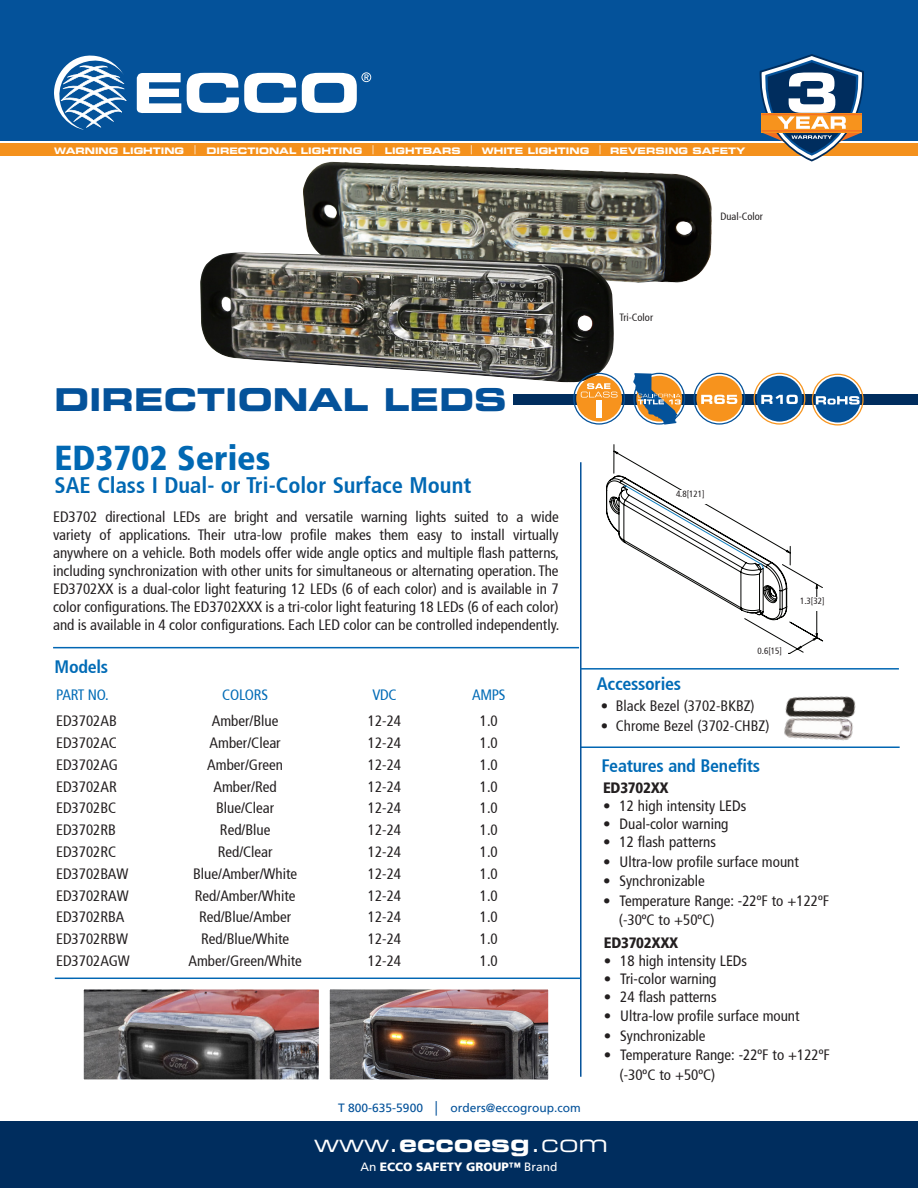
<style>
.page{position:relative;width:918px;height:1188px;background:#fff}
.page>*{position:absolute;margin:0;border:0;box-sizing:border-box;transform-origin:0 0}
.t1{font:900 condensed 34.5px "Frutiger 77";color:#0168b3}
.t2{font:31.5px "Eurostile LT Std Bold Ex 2";color:#04529a}
.t3{font:24px "Eurostile LT Std Ex 2";color:#fff}
.t4{font:700 condensed 22.5px "Frutiger 67";color:#0168b3}
.t5{font:700 condensed 18px "Frutiger 67";letter-spacing:-.015em;color:#006bb6}
.t6{font:condensed 15px/18px "Frutiger 57";color:#231f20}
.t7{font:condensed 15px "Frutiger LT";color:#231f20}
.t8{font:condensed 15px "Frutiger 57";letter-spacing:-.015em;color:#006bb6}
.t9{font:900 condensed 15px "Frutiger 77";letter-spacing:-.015em;color:#231f20}
.t10{font:12px "Frutiger LT";color:#04529a}
.t11{font:900 12px "Frutiger LT";color:#fff}
.Body_text{font:condensed 10.5px "Frutiger 57";color:#231f20}
.t12{font:9px "Eurostile LT Std Bold Ex 2";color:#fff}
.t13{font:condensed 9px "Frutiger 57";color:#231f20}
.t14{font:7.35px "Century Gothic";color:#040503}
.s1{font-family:"Arial"}
.s2{font-family:"Frutiger 57"}
.s3{font-family:"Frutiger LT"}
.s4{font-family:"Eurostile LT Std Bold Ex 2"}
.s5{font-weight:400}
</style>
<div class="page">
<div style="left:513px;top:394px;width:405px;height:11px;background:#002d5e"></div>
<div style="left:0;top:144px;width:918px;height:12px;background:#f4911d"></div>
<div style="left:0;top:0;width:918px;height:140px;background:#04529a"></div>
<svg style="left:137px;top:73px;width:44px;height:41px"></svg>
<svg style="left:187px;top:73px;width:109px;height:40px"></svg>
<svg style="left:54px;top:56px;width:72px;height:74px"></svg>
<svg style="left:302px;top:72px;width:69px;height:41px"></svg>
<div style="left:0;top:1121px;width:918px;height:67px;background:#002d5e"></div>
<hr style="left:53px;top:647px;width:526px;height:1px;background:#0166b3">
<hr style="left:581px;top:747px;width:319px;height:1px;background:#0166b3">
<hr style="left:580px;top:462px;width:2px;height:615px;background:#04529a">
<img style="left:303px;top:162px;width:409px;height:121px">
<hr style="left:55px;top:978px;width:526px;height:1px;background:#0166b3">
<img style="left:84px;top:990px;width:464px;height:89px">
<img style="left:200px;top:252px;width:414px;height:130px">
<svg style="left:760px;top:54px;width:104px;height:108px"></svg>
<hr style="left:580px;top:668px;width:319px;height:2px;background:#0166b3">
<img style="left:767px;top:696px;width:123px;height:51px">
<svg style="left:633px;top:373px;width:52px;height:52px"></svg>
<svg style="left:693px;top:373px;width:52px;height:52px"></svg>
<svg style="left:754px;top:373px;width:51px;height:52px"></svg>
<svg style="left:573px;top:373px;width:52px;height:52px"></svg>
<div style="left:597px;top:400px;width:5px;height:17px;background:#fff"></div>
<svg style="left:812px;top:374px;width:52px;height:52px"></svg>
<svg style="left:606px;top:451px;width:218px;height:203px"></svg>
<div style="left:676px;top:491px;width:41px;height:13px;background:#fff"></div>
<div style="left:758px;top:648px;width:30px;height:13px;background:#fff"></div>
<div style="left:800px;top:597px;width:41px;height:14px;background:#fff"></div>
<p class="t12" style="left:54px;top:144px;width:693px">WARNING LIGHTING <sup>│</sup> DIRECTIONAL LIGHTING <sup>│</sup> LIGHTBARS <sup>│</sup> WHITE LIGHTING <sup>│</sup> REVERSING SAFETY</p>
<p class="Body_text" style="left:720px;top:210px;width:44px">Dual-Color</p>
<p class="Body_text" style="left:619px;top:311px;width:35px">Tri-Color</p>
<h2 class="t2" style="left:54px;top:378px;width:454px">DIRECTIONAL LEDS</h2>
<p class="t1" style="left:55px;top:438px;width:217px">ED3702 Series</p>
<p class="t4" style="left:55px;top:472px;width:418px">SAE Class I Dual- or Tri-Color Surface Mount</p>
<p class="t6" style="left:53px;top:508px;width:508px;text-align:justify">ED3702 directional LEDs are bright and versatile warning lights suited to a wide variety of applications. Their utra-low profile makes them easy to install virtually anywhere on a vehicle. Both models offer wide angle optics and multiple flash patterns, including synchronization with other units for simultaneous or alternating operation. The ED3702XX is a dual-color light featuring 12 LEDs (6 of each color) and is available in 7 color configurations. The ED3702XXX is a tri-color light featuring 18 LEDs (6 of each color) and is available in 4 color configurations. Each LED color can be controlled independently.</p>
<p class="t5" style="left:55px;top:656px;width:55px">Models</p>
<p class="t8" style="left:56px;top:686px;width:54px">PART NO.</p>
<p class="t8" style="left:222px;top:686px;width:47px">COLORS</p>
<p class="t8" style="left:372px;top:686px;width:26px">VDC</p>
<p class="t8" style="left:472px;top:686px;width:35px">AMPS</p>
<p class="t6" style="left:56px;top:712px;width:62px">ED3702AB</p>
<p class="t6" style="left:212px;top:712px;width:68px">Amber/Blue</p>
<p class="t6" style="left:368px;top:712px;width:35px">12-24</p>
<p class="t6" style="left:480px;top:712px;width:19px">1.0</p>
<p class="t6" style="left:56px;top:734px;width:62px">ED3702AC</p>
<p class="t6" style="left:210px;top:734px;width:73px">Amber/Clear</p>
<p class="t6" style="left:368px;top:734px;width:35px">12-24</p>
<p class="t6" style="left:480px;top:734px;width:19px">1.0</p>
<p class="t6" style="left:56px;top:756px;width:63px">ED3702AG</p>
<p class="t6" style="left:207px;top:756px;width:77px">Amber/Green</p>
<p class="t6" style="left:368px;top:756px;width:35px">12-24</p>
<p class="t6" style="left:480px;top:756px;width:19px">1.0</p>
<p class="t6" style="left:56px;top:778px;width:62px">ED3702AR</p>
<p class="t6" style="left:214px;top:778px;width:65px">Amber/Red</p>
<p class="t6" style="left:368px;top:778px;width:35px">12-24</p>
<p class="t6" style="left:480px;top:778px;width:19px">1.0</p>
<p class="t6" style="left:56px;top:799px;width:62px">ED3702BC</p>
<p class="t6" style="left:216px;top:799px;width:60px">Blue/Clear</p>
<p class="t6" style="left:368px;top:799px;width:35px">12-24</p>
<p class="t6" style="left:480px;top:799px;width:19px">1.0</p>
<p class="t6" style="left:56px;top:821px;width:61px">ED3702RB</p>
<p class="t6" style="left:220px;top:821px;width:52px">Red/Blue</p>
<p class="t6" style="left:368px;top:821px;width:35px">12-24</p>
<p class="t6" style="left:480px;top:821px;width:19px">1.0</p>
<p class="t6" style="left:56px;top:843px;width:62px">ED3702RC</p>
<p class="t6" style="left:218px;top:843px;width:56px">Red/Clear</p>
<p class="t6" style="left:368px;top:843px;width:35px">12-24</p>
<p class="t6" style="left:480px;top:843px;width:19px">1.0</p>
<p class="t6" style="left:56px;top:865px;width:74px">ED3702BAW</p>
<p class="t6" style="left:193px;top:865px;width:106px">Blue/Amber/White</p>
<p class="t6" style="left:368px;top:865px;width:35px">12-24</p>
<p class="t6" style="left:480px;top:865px;width:19px">1.0</p>
<p class="t6" style="left:56px;top:887px;width:74px">ED3702RAW</p>
<p class="t6" style="left:195px;top:887px;width:102px">Red/Amber/White</p>
<p class="t6" style="left:368px;top:887px;width:35px">12-24</p>
<p class="t6" style="left:480px;top:887px;width:19px">1.0</p>
<p class="t6" style="left:56px;top:908px;width:70px">ED3702RBA</p>
<p class="t6" style="left:199px;top:908px;width:94px">Red/Blue/Amber</p>
<p class="t6" style="left:368px;top:908px;width:35px">12-24</p>
<p class="t6" style="left:480px;top:908px;width:19px">1.0</p>
<p class="t6" style="left:56px;top:930px;width:73px">ED3702RBW</p>
<p class="t6" style="left:201px;top:930px;width:90px">Red/Blue/White</p>
<p class="t6" style="left:368px;top:930px;width:35px">12-24</p>
<p class="t6" style="left:480px;top:930px;width:19px">1.0</p>
<p class="t6" style="left:56px;top:952px;width:75px">ED3702AGW</p>
<p class="t6" style="left:189px;top:952px;width:115px">Amber/Green/White</p>
<p class="t6" style="left:368px;top:952px;width:35px">12-24</p>
<p class="t6" style="left:480px;top:952px;width:19px">1.0</p>
<p class="t10" style="left:338px;top:1101px;width:244px">T 800-635-5900 <span class="s1">│</span> orders@eccogroup.com</p>
<p class="t13" style="left:676px;top:489px;width:30px">4.8[121]</p>
<p class="t14" style="left:690px;top:491px;width:14px">120</p>
<p class="t13" style="left:758px;top:646px;width:26px">0.6[15]</p>
<p class="t5" style="left:597px;top:673px;width:86px">Accessories</p>
<p class="t6" style="left:601px;top:697px;width:155px">• Black Bezel (3702-BKBZ)</p>
<p class="t6" style="left:601px;top:717px;width:170px">• Chrome Bezel (3702-CHBZ)</p>
<p class="t5" style="left:602px;top:755px;width:160px">Features and Benefits</p>
<p class="t13" style="left:800px;top:596px;width:26px">1.3[32]</p>
<p class="t9" style="left:603px;top:779px;width:67px">ED3702XX</p>
<p class="t7" style="left:603px;top:797px;width:145px"><span class="s2">•</span> 12 high intensity LEDs</p>
<p class="t7" style="left:603px;top:815px;width:127px"><span class="s2">•</span> Dual-color warning</p>
<p class="t7" style="left:603px;top:833px;width:114px"><span class="s2">•</span> 12 flash patterns</p>
<p class="t7" style="left:603px;top:853px;width:197px"><span class="s2">•</span> Ultra-low profile <span class="s2">surface mount</span></p>
<p class="t6" style="left:603px;top:872px;width:103px">• Synchronizable</p>
<p class="t6" style="left:619px;top:891px;width:212px;line-height:19.5px;text-indent:-16px">• <span class="s3">Temperature Range: -22</span>ºF to +122ºF (-30ºC to +50ºC)</p>
<p class="t9" style="left:604px;top:934px;width:76px">ED3702XXX</p>
<p class="t7" style="left:604px;top:952px;width:145px"><span class="s2">•</span> 18 high intensity LEDs</p>
<p class="t7" style="left:604px;top:970px;width:114px"><span class="s2">•</span> Tri-color warning</p>
<p class="t7" style="left:604px;top:988px;width:114px"><span class="s2">•</span> 24 flash patterns</p>
<p class="t7" style="left:604px;top:1007px;width:197px"><span class="s2">•</span> Ultra-low profile <span class="s2">surface mount</span></p>
<p class="t6" style="left:604px;top:1027px;width:103px">• Synchronizable</p>
<p class="t6" style="left:620px;top:1046px;width:212px;line-height:19.5px;text-indent:-16px">• <span class="s3">Temperature Range: -22</span>ºF to +122ºF (-30ºC to +50ºC)</p>
<h3 class="t3" style="left:314px;top:1127px;width:296px">www.<span class="s4">eccoesg</span>.com</h3>
<p class="t11" style="left:361px;top:1160px;width:198px"><span class="s5">An</span> ECCO SAFETY GROUP™ <span class="s5">Brand</span></p>
</div>
